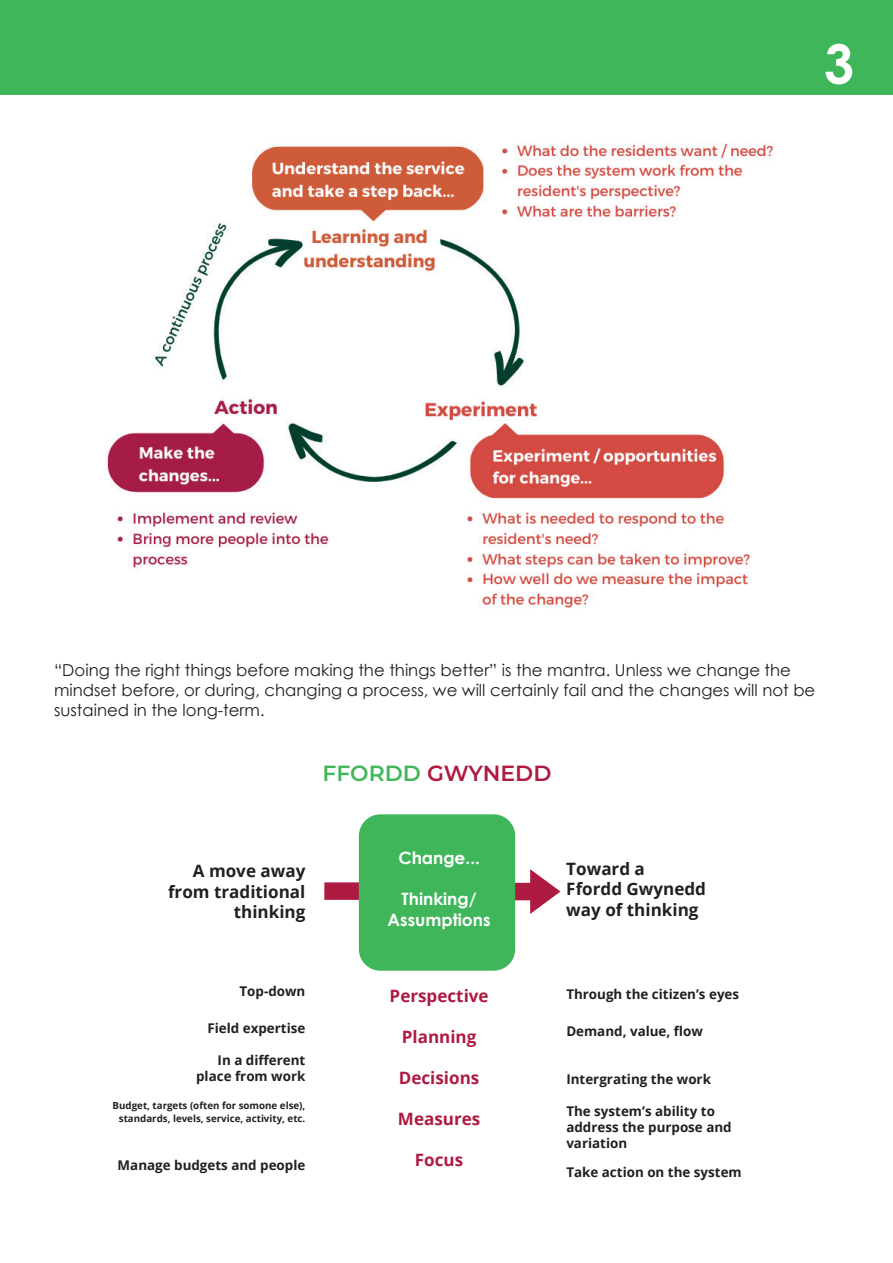
<style>
.page{position:relative;width:893px;height:1263px;background:#fff}
.page>*{position:absolute;margin:0;border:0;box-sizing:border-box;transform-origin:0 0}
.t1{font:700 54px "Century Gothic";color:#fff}
.t2{font:600 21.9px "Montserrat";color:#ad1b41}
.t3{font:700 17.1px/20.4px "Open Sans";color:#231f20;text-align:right}
.t4{font:700 17.1px "Open Sans";color:#ae1b42}
.t5{font:700 17.1px/20.4px "Century Gothic";color:#fff;text-align:center}
.t6{font:16.5px/19.8px "Century Gothic";color:#231f20}
.t7{font:700 13.35px/16px "Open Sans";color:#231f20}
.t8{font:700 9.75px/13.2px "Open Sans";color:#231f20;text-align:right}
.s1{color:#41b759}
</style>
<div class="page">
<img style="left:105px;top:143px;width:669px;height:465px">
<div style="left:0;top:0;width:893px;height:95px;background:#3fb659"></div>
<svg style="left:324px;top:869px;width:35px;height:44px"></svg>
<svg style="left:515px;top:869px;width:45px;height:45px"></svg>
<div style="left:359px;top:814px;width:156px;height:157px;background:#3fb659;border-radius:22px"></div>
<p class="t1" style="left:824px;top:23px;width:32px">3</p>
<p class="t6" style="left:54px;top:660px;width:763px">“Doing the right things before making the things better” is the mantra. Unless we change the mindset before, or during, changing a process, we will certainly fail and the changes will not be sustained in the long-term.</p>
<h3 class="t2" style="left:323px;top:758px;width:230px"><span class="s1">FFORDD</span> GWYNEDD</h3>
<p class="t3" style="left:168px;top:861px;width:139px">A move away from traditional thinking</p>
<p class="t7" style="left:240px;top:983px;width:67px">Top-down</p>
<p class="t7" style="left:207px;top:1020px;width:99px">Field expertise</p>
<p class="t7" style="left:218px;top:1052px;width:89px">In a different</p>
<h6 class="t7" style="left:196px;top:1068px;width:111px">place from work</h6>
<p class="t8" style="left:113px;top:1098px;width:194px">Budget, targets (often for somone else), standards, levels, service, activity, etc.</p>
<h6 class="t7" style="left:118px;top:1157px;width:189px">Manage budgets and people</h6>
<p class="t5" style="left:398px;top:847px;width:83px">Change...</p>
<p class="t5" style="left:388px;top:888px;width:104px">Thinking/<br>Assumptions</p>
<p class="t4" style="left:390px;top:984px;width:100px">Perspective</p>
<p class="t4" style="left:402px;top:1024px;width:76px">Planning</p>
<p class="t4" style="left:399px;top:1065px;width:82px">Decisions</p>
<p class="t4" style="left:398px;top:1106px;width:84px">Measures</p>
<p class="t4" style="left:415px;top:1147px;width:50px">Focus</p>
<p class="t3" style="left:566px;top:858px;width:141px;text-align:left">Toward a<br>Ffordd Gwynedd way of thinking</p>
<p class="t7" style="left:566px;top:986px;width:174px">Through the citizen’s eyes</p>
<p class="t7" style="left:566px;top:1022px;width:138px">Demand, value, flow</p>
<h6 class="t7" style="left:566px;top:1071px;width:146px">Intergrating the work</h6>
<p class="t7" style="left:566px;top:1103px;width:167px">The system’s ability to address the purpose and variation</p>
<h6 class="t7" style="left:566px;top:1164px;width:177px">Take action on the system</h6>
</div>
